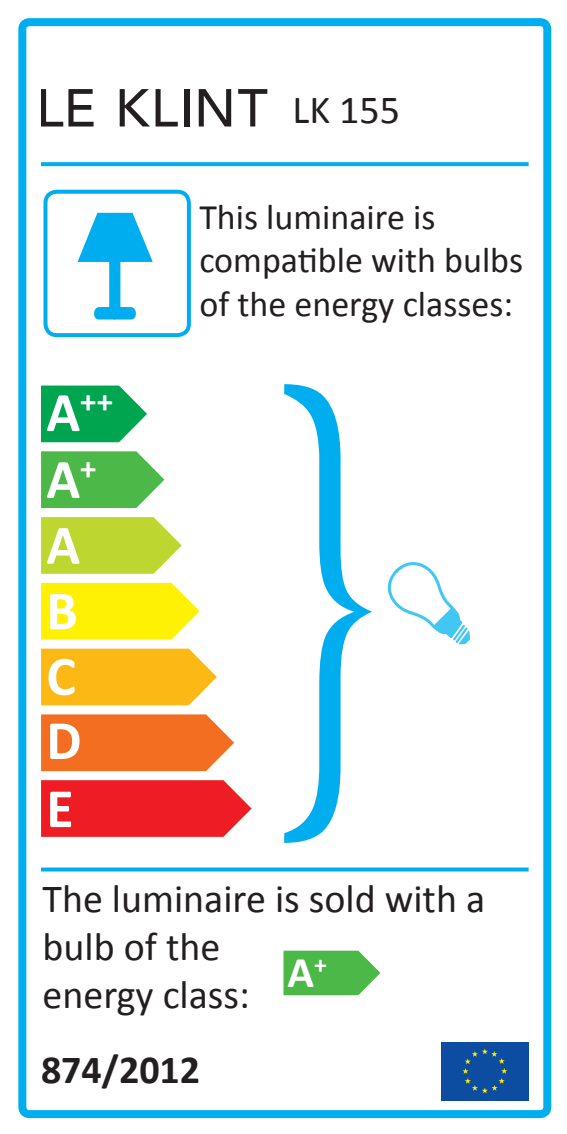
<style>
.page{position:relative;width:567px;height:1134px;background:#fff}
.page>*{position:absolute;margin:0;border:0;box-sizing:border-box;transform-origin:0 0}
.t1{font:300 524px "Clarendon";color:#00aeef;scale:.55 1}
.t2{font:700 56px/66px "Calibri";color:#fff}
.t3{font:700 44px "Calibri";color:#fff}
.t4{font:40px/48px "Calibri";color:#231f20}
.t5{font:700 40px "Calibri";color:#231f20}
.t6{font:36px/43.2px "Calibri";color:#231f20}
.t7{font:700 32.8px "Calibri";color:#fff}
.s1{font-size:56px}
</style>
<div class="page">
<svg style="left:41px;top:89px;width:53px;height:38px"></svg>
<svg style="left:120px;top:89px;width:30px;height:38px"></svg>
<svg style="left:156px;top:89px;width:22px;height:38px"></svg>
<div style="left:184px;top:89px;width:5px;height:38px;background:#231f20"></div>
<svg style="left:199px;top:89px;width:32px;height:38px"></svg>
<svg style="left:238px;top:89px;width:29px;height:38px"></svg>
<svg style="left:41px;top:867px;width:488px;height:4px;background:#20b8f1"></svg>
<svg style="left:41px;top:162px;width:488px;height:4px;background:#0ab1ef"></svg>
<div style="left:18px;top:18px;width:533px;height:1100px;border:8px solid #00aeef;border-radius:7px"></div>
<svg style="left:41px;top:386px;width:106px;height:56px;background:#21b065"></svg>
<svg style="left:41px;top:451px;width:123px;height:57px;background:#60c05d"></svg>
<svg style="left:41px;top:517px;width:141px;height:57px;background:#c4da45"></svg>
<svg style="left:41px;top:583px;width:159px;height:56px;background:#fff217"></svg>
<svg style="left:41px;top:649px;width:176px;height:56px;background:#fcbd26"></svg>
<svg style="left:41px;top:714px;width:193px;height:57px;background:#f37932"></svg>
<svg style="left:41px;top:780px;width:211px;height:57px;background:#ef2d33"></svg>
<div style="left:43px;top:190px;width:148px;height:147px;border:4px solid #00aeef;border-radius:11px"></div>
<svg style="left:78px;top:213px;width:75px;height:107px"></svg>
<svg style="left:387px;top:562px;width:83px;height:83px"></svg>
<div style="left:441px;top:1042px;width:88px;height:59px;background:#0d4da1"></div>
<svg style="left:462px;top:1048px;width:45px;height:45px"></svg>
<svg style="left:283px;top:951px;width:97px;height:44px;background:#60c05c"></svg>
<p class="t4" style="left:293px;top:85px;width:109px">LK 155</p>
<p class="t7" style="left:46px;top:380px;width:68px"><span class="s1">A</span>++</p>
<h2 class="t2" style="left:46px;top:446px;width:52px">A<sup>+<br></sup>A<br>B<br>C<br>D<br>E</h2>
<p class="t6" style="left:199px;top:196px;width:325px">This luminaire is compatible with bulbs of the energy classes:</p>
<h1 class="t1" style="left:280px;top:258px;width:176px">}</h1>
<p class="t4" style="left:43px;top:875px;width:444px">The luminaire is sold with a bulb of the<br>energy class:</p>
<p class="t3" style="left:288px;top:944px;width:41px">A<sup>+</sup></p>
<p class="t5" style="left:41px;top:1044px;width:161px">874/2012</p>
</div>
